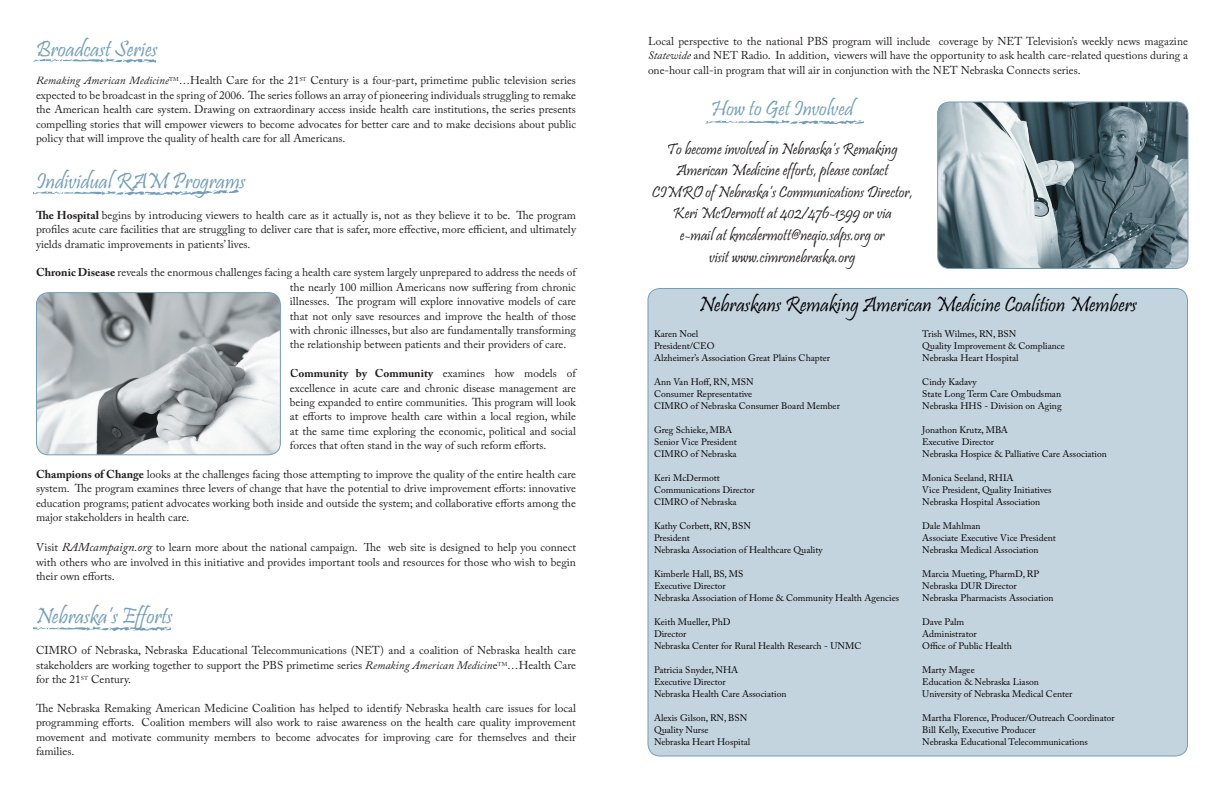
<style>
.page{position:relative;width:1224px;height:792px;background:#fff}
.page>*{position:absolute;margin:0;border:0;box-sizing:border-box;transform-origin:0 0}
.t1{font:22.8px "Pristina";color:#729eb7}
.t2{font:21.6px "Pristina";color:#000}
.t3{font:21.6px "Pristina";color:#729eb7}
.t4{font:16.2px/21.6px "Pristina";color:#231f20;text-align:center}
.t5{font:11.4px/14.4px "Adobe Caslon Pro";color:#231f20;text-align:justify}
.t6{font:9.5px/12px "Adobe Caslon Pro";color:#000}
.s1{font-style:italic}
.s2{font-weight:700}
.s3{font-style:italic;font-size:12.4px}
</style>
<div class="page">
<svg style="left:33px;top:626px;width:137px;height:5px"></svg>
<svg style="left:33px;top:189px;width:206px;height:6px"></svg>
<div style="left:647px;top:288px;width:541px;height:469px;background:#c4d4df"></div>
<div style="left:700px;top:293px;width:437px;height:27px;background:#c4d4df"></div>
<svg style="left:36px;top:292px;width:245px;height:163px"></svg>
<svg style="left:33px;top:58px;width:123px;height:5px"></svg>
<svg style="left:705px;top:120px;width:159px;height:5px"></svg>
<svg style="left:937px;top:101px;width:252px;height:168px;background:#809299"></svg>
<h1 class="t1" style="left:36px;top:36px;width:123px">Broadcast Series</h1>
<p class="t5" style="left:36px;top:73px;width:542px"><span class="s1">Remaking American Medicine</span><sup>TM</sup>…Health Care for the 21<sup>ST</sup> Century is a four-part, primetime public television series expected to be broadcast in the spring of 2006. The series follows an array of pioneering individuals struggling to remake the American health care system. Drawing on extraordinary access inside health care institutions, the series presents compelling stories that will empower viewers to become advocates for better care and to make decisions about public policy that will improve the quality of health care for all Americans.</p>
<h1 class="t1" style="left:36px;top:168px;width:211px">Individual RAM Programs</h1>
<p class="t5" style="left:36px;top:208px;width:542px"><span class="s2">The Hospital</span> begins by introducing viewers to health care as it actually is, not as they believe it to be. The program profiles acute care facilities that are struggling to deliver care that is safer, more effective, more efficient, and ultimately yields dramatic improvements in patients’ lives.</p>
<p class="t5" style="left:290px;top:265px;width:288px;text-indent:-254px"><span class="s2">Chronic Disease</span> reveals the enormous challenges facing a health care system largely unprepared to address the needs of the nearly 100 million Americans now suffering from chronic illnesses. The program will explore innovative models of care that not only save resources and improve the health of those with chronic illnesses, but also are fundamentally transforming the relationship between patients and their providers of care.</p>
<p class="t5" style="left:290px;top:366px;width:288px"><span class="s2">Community by Community</span> examines how models of excellence in acute care and chronic disease management are being expanded to entire communities. This program will look at efforts to improve health care within a local region, while at the same time exploring the economic, political and social forces that often stand in the way of such reform efforts.</p>
<p class="t5" style="left:36px;top:467px;width:542px"><span class="s2">Champions of Change</span> looks at the challenges facing those attempting to improve the quality of the entire health care system. The program examines three levers of change that have the potential to drive improvement efforts: innovative education programs; patient advocates working both inside and outside the system; and collaborative efforts among the major stakeholders in health care.</p>
<p class="t5" style="left:36px;top:540px;width:542px">Visit <span class="s3">RAMcampaign.org</span> to learn more about the national campaign. The web site is designed to help you connect with others who are involved in this initiative and provides important tools and resources for those who wish to begin their own efforts.</p>
<h1 class="t1" style="left:36px;top:603px;width:138px">Nebraska’s Efforts</h1>
<p class="t5" style="left:36px;top:643px;width:542px">CIMRO of Nebraska, Nebraska Educational Telecommunications (NET) and a coalition of Nebraska health care stakeholders are working together to support the PBS primetime series <span class="s1">Remaking American Medicin</span>e<sup>TM</sup>…Health Care for the 21<sup>ST</sup> Century.</p>
<p class="t5" style="left:36px;top:701px;width:541px">The Nebraska Remaking American Medicine Coalition has helped to identify Nebraska health care issues for local programming efforts. Coalition members will also work to raise awareness on the health care quality improvement movement and motivate community members to become advocates for improving care for themselves and their families.</p>
<p class="t5" style="left:648px;top:34px;width:542px">Local perspective to the national PBS program will include coverage by NET Television’s weekly news magazine <span class="s1">Statewide</span> and NET Radio. In addition, viewers will have the opportunity to ask health care-related questions during a one-hour call-in program that will air in conjunction with the NET Nebraska Connects series.</p>
<h2 class="t3" style="left:711px;top:96px;width:144px">How to Get Involved</h2>
<p class="t4" style="left:652px;top:139px;width:263px">To become involved in Nebraska’s Remaking American Medicine efforts, please contact CIMRO of Nebraska’s Communications Director, Keri McDermott at 402/476-1399 or via<br>e-mail at kmcdermott@neqio.sdps.org or<br>visit www.cimronebraska.org</p>
<h2 class="t2" style="left:699px;top:292px;width:439px">Nebraskans Remaking American Medicine Coalition Members</h2>
<p class="t6" style="left:654px;top:328px;width:178px">Karen Noel<br>President/CEO<br>Alzheimer’s Association Great Plains Chapter</p>
<p class="t6" style="left:654px;top:376px;width:187px">Ann Van Hoff, RN, MSN<br>Consumer Representative<br>CIMRO of Nebraska Consumer Board Member</p>
<p class="t6" style="left:654px;top:424px;width:84px">Greg Schieke, MBA<br>Senior Vice President<br>CIMRO of Nebraska</p>
<p class="t6" style="left:654px;top:472px;width:102px">Keri McDermott<br>Communications Director<br>CIMRO of Nebraska</p>
<p class="t6" style="left:654px;top:520px;width:170px">Kathy Corbett, RN, BSN<br>President<br>Nebraska Association of Healthcare Quality</p>
<p class="t6" style="left:654px;top:568px;width:247px">Kimberle Hall, BS, MS<br>Executive Director<br>Nebraska Association of Home &amp; Community Health Agencies</p>
<p class="t6" style="left:654px;top:616px;width:209px">Keith Mueller, PhD<br>Director<br>Nebraska Center for Rural Health Research - UNMC</p>
<p class="t6" style="left:654px;top:664px;width:134px">Patricia Snyder, NHA<br>Executive Director<br>Nebraska Health Care Association</p>
<p class="t6" style="left:654px;top:712px;width:98px">Alexis Gilson, RN, BSN<br>Quality Nurse<br>Nebraska Heart Hospital</p>
<p class="t6" style="left:922px;top:328px;width:144px">Trish Wilmes, RN, BSN<br>Quality Improvement &amp; Compliance<br>Nebraska Heart Hospital</p>
<p class="t6" style="left:922px;top:376px;width:141px">Cindy Kadavy<br>State Long Term Care Ombudsman<br>Nebraska HHS - Division on Aging</p>
<p class="t6" style="left:922px;top:424px;width:186px">Jonathon Krutz, MBA<br>Executive Director<br>Nebraska Hospice &amp; Palliative Care Association</p>
<p class="t6" style="left:922px;top:472px;width:131px">Monica Seeland, RHIA<br>Vice President, Quality Initiatives<br>Nebraska Hospital Association</p>
<p class="t6" style="left:922px;top:520px;width:135px">Dale Mahlman<br>Associate Executive Vice President<br>Nebraska Medical Association</p>
<p class="t6" style="left:922px;top:568px;width:133px">Marcia Mueting, PharmD, RP<br>Nebraska DUR Director<br>Nebraska Pharmacists Association</p>
<p class="t6" style="left:922px;top:616px;width:91px">Dave Palm<br>Administrator<br>Office of Public Health</p>
<p class="t6" style="left:922px;top:664px;width:152px">Marty Magee<br>Education &amp; Nebraska Liason<br>University of Nebraska Medical Center</p>
<p class="t6" style="left:922px;top:712px;width:194px">Martha Florence, Producer/Outreach Coordinator<br>Bill Kelly, Executive Producer<br>Nebraska Educational Telecommunications</p>
</div>
